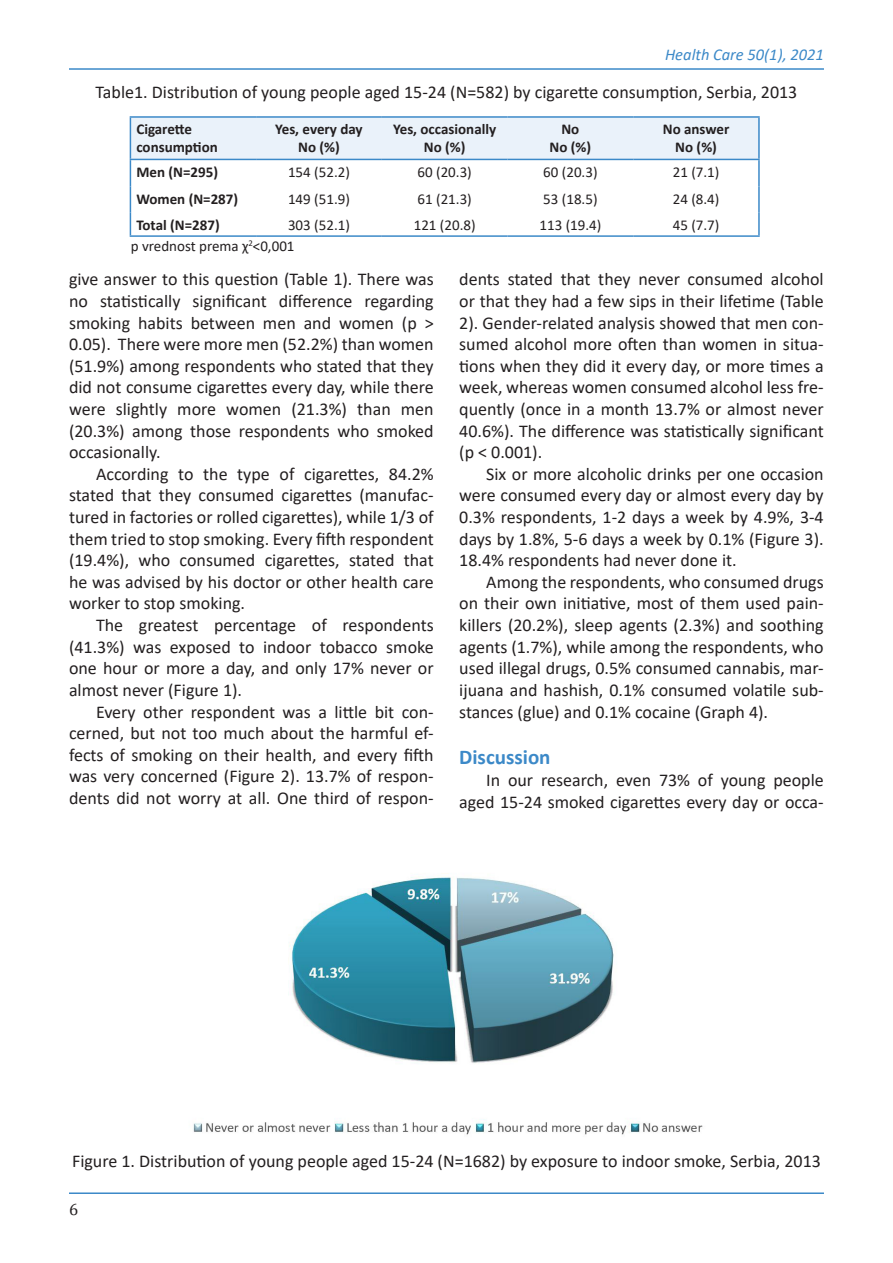
<style>
.page{position:relative;width:893px;height:1263px;background:#fff}
.page>*{position:absolute;margin:0;border:0;box-sizing:border-box;transform-origin:0 0}
.Calibri_text{font:700 21px "Calibri";color:#3c89c8}
.Calibri_text-2{font:18px/21.6px "Calibri";color:#231f20;text-align:justify}
.tekst{font:18px "Calibri";color:#231f20}
.t1{font:italic 16.5px "Calibri";color:#3c89c8}
.t2{font:16.5px "Cambria";color:#231f20}
.podnaslov{font:700 15px/18px "Calibri";color:#231f20}
.podnaslov-2{font:15px "Calibri";color:#231f20}
.tekst-2{font:15px "Calibri";color:#231f20}
</style>
<div class="page">
<hr style="left:69px;top:1192px;width:755px;height:2px;background:#3c89c8">
<hr style="left:69px;top:68px;width:755px;height:2px;background:#3c89c8">
<img style="left:193px;top:877px;width:510px;height:258px">
<hr style="left:130px;top:116px;width:126px;height:2px;background:#3c89c8">
<hr style="left:256px;top:116px;width:126px;height:2px;background:#3c89c8">
<hr style="left:382px;top:116px;width:126px;height:2px;background:#3c89c8">
<hr style="left:508px;top:116px;width:125px;height:2px;background:#3c89c8">
<hr style="left:633px;top:116px;width:127px;height:2px;background:#3c89c8">
<hr style="left:758px;top:118px;width:2px;height:41px;background:#3c89c8">
<hr style="left:758px;top:160px;width:2px;height:26px;background:#3c89c8">
<hr style="left:758px;top:186px;width:2px;height:26px;background:#3c89c8">
<svg style="left:130px;top:117px;width:629px;height:118px"></svg>
<hr style="left:758px;top:212px;width:2px;height:23px;background:#3c89c8">
<hr style="left:130px;top:235px;width:126px;height:2px;background:#3c89c8">
<hr style="left:256px;top:235px;width:126px;height:2px;background:#3c89c8">
<hr style="left:382px;top:235px;width:126px;height:2px;background:#3c89c8">
<hr style="left:508px;top:235px;width:125px;height:2px;background:#3c89c8">
<hr style="left:633px;top:235px;width:127px;height:2px;background:#3c89c8">
<hr style="left:130px;top:159px;width:126px;height:1px;background:#3c89c8">
<hr style="left:256px;top:159px;width:126px;height:1px;background:#3c89c8">
<hr style="left:382px;top:159px;width:126px;height:1px;background:#3c89c8">
<hr style="left:508px;top:159px;width:125px;height:1px;background:#3c89c8">
<hr style="left:633px;top:159px;width:127px;height:1px;background:#3c89c8">
<p class="t1" style="left:665px;top:43px;width:160px">Health Care 50(1), 2021</p>
<p class="tekst" style="left:96px;top:79px;width:703px">Table1. Distribution of young people aged 15-24 (N=582) by cigarette consumption, Serbia, 2013</p>
<p class="podnaslov" style="left:136px;top:120px;width:83px">Cigarette consumption</p>
<p class="podnaslov" style="left:275px;top:120px;width:89px">Yes, every day</p>
<p class="podnaslov" style="left:298px;top:138px;width:43px">No (%)</p>
<p class="podnaslov" style="left:393px;top:120px;width:105px">Yes, occasionally</p>
<p class="podnaslov" style="left:424px;top:138px;width:43px">No (%)</p>
<p class="podnaslov" style="left:561px;top:120px;width:19px">No</p>
<p class="podnaslov" style="left:550px;top:138px;width:43px">No (%)</p>
<p class="podnaslov" style="left:663px;top:120px;width:68px">No answer</p>
<p class="podnaslov" style="left:675px;top:138px;width:43px">No (%)</p>
<p class="podnaslov" style="left:136px;top:162px;width:83px">Men (N=295)</p>
<p class="podnaslov-2" style="left:288px;top:161px;width:63px">154 (52.2)</p>
<p class="podnaslov-2" style="left:418px;top:161px;width:56px">60 (20.3)</p>
<p class="podnaslov-2" style="left:543px;top:161px;width:56px">60 (20.3)</p>
<p class="podnaslov-2" style="left:673px;top:161px;width:48px">21 (7.1)</p>
<p class="podnaslov" style="left:136px;top:189px;width:103px">Women (N=287)</p>
<p class="podnaslov-2" style="left:288px;top:188px;width:63px">149 (51.9)</p>
<p class="podnaslov-2" style="left:418px;top:188px;width:56px">61 (21.3)</p>
<p class="podnaslov-2" style="left:543px;top:188px;width:56px">53 (18.5)</p>
<p class="podnaslov-2" style="left:673px;top:188px;width:48px">24 (8.4)</p>
<p class="podnaslov" style="left:136px;top:215px;width:85px">Total (N=287)</p>
<p class="podnaslov-2" style="left:288px;top:214px;width:63px">303 (52.1)</p>
<p class="podnaslov-2" style="left:414px;top:214px;width:63px">121 (20.8)</p>
<p class="podnaslov-2" style="left:539px;top:214px;width:63px">113 (19.4)</p>
<p class="podnaslov-2" style="left:673px;top:214px;width:48px">45 (7.7)</p>
<p class="tekst-2" style="left:131px;top:235px;width:165px">p vrednost prema χ<sup>2</sup>&lt;0,001</p>
<p class="Calibri_text-2" style="left:69px;top:268px;width:366px">give answer to this question (Table 1). There was no statistically significant difference regarding smoking habits between men and women (p &gt; 0.05). There were more men (52.2%) than women (51.9%) among respondents who stated that they did not consume cigarettes every day, while there were slightly more women (21.3%) than men (20.3%) among those respondents who smoked occasionally.</p>
<p class="Calibri_text-2" style="left:69px;top:463px;width:366px;text-indent:27px">According to the type of cigarettes, 84.2% stated that they consumed cigarettes (manufac&shy;tured in factories or rolled cigarettes), while 1/3 of them tried to stop smoking. Every fifth respondent (19.4%), who consumed cigarettes, stated that he was advised by his doctor or other health care worker to stop smoking.</p>
<p class="Calibri_text-2" style="left:69px;top:614px;width:366px;text-indent:27px">The greatest percentage of respondents (41.3%) was exposed to indoor tobacco smoke one hour or more a day, and only 17% never or almost never (Figure 1).</p>
<p class="Calibri_text-2" style="left:69px;top:700px;width:366px;text-indent:27px">Every other respondent was a little bit con&shy;cerned, but not too much about the harmful ef&shy;fects of smoking on their health, and every fifth was very concerned (Figure 2). 13.7% of respon&shy;dents did not worry at all. One third of respon-</p>
<p class="Calibri_text-2" style="left:459px;top:268px;width:366px">dents stated that they never consumed alcohol or that they had a few sips in their lifetime (Table 2). Gender-related analysis showed that men con&shy;sumed alcohol more often than women in situa&shy;tions when they did it every day, or more times a week, whereas women consumed alcohol less fre&shy;quently (once in a month 13.7% or almost never 40.6%). The difference was statistically significant (p &lt; 0.001).</p>
<p class="Calibri_text-2" style="left:459px;top:463px;width:366px;text-indent:27px">Six or more alcoholic drinks per one occasion were consumed every day or almost every day by 0.3% respondents, 1-2 days a week by 4.9%, 3-4 days by 1.8%, 5-6 days a week by 0.1% (Figure 3).<br>18.4% respondents had never done it.</p>
<p class="Calibri_text-2" style="left:459px;top:571px;width:366px;text-indent:27px">Among the respondents, who consumed drugs on their own initiative, most of them used pain&shy;killers (20.2%), sleep agents (2.3%) and soothing agents (1.7%), while among the respondents, who used illegal drugs, 0.5% consumed cannabis, mar&shy;ijuana and hashish, 0.1% consumed volatile sub&shy;stances (glue) and 0.1% cocaine (Graph 4).</p>
<p class="Calibri_text" style="left:459px;top:742px;width:93px">Discussion</p>
<p class="Calibri_text-2" style="left:459px;top:769px;width:366px;text-align:right">In our research, even 73% of young people aged 15-24 smoked cigarettes every day or occa-</p>
<p class="tekst" style="left:72px;top:1148px;width:750px">Figure 1. Distribution of young people aged 15-24 (N=1682) by exposure to indoor smoke, Serbia, 2013</p>
<p class="t2" style="left:69px;top:1200px;width:11px">6</p>
</div>
